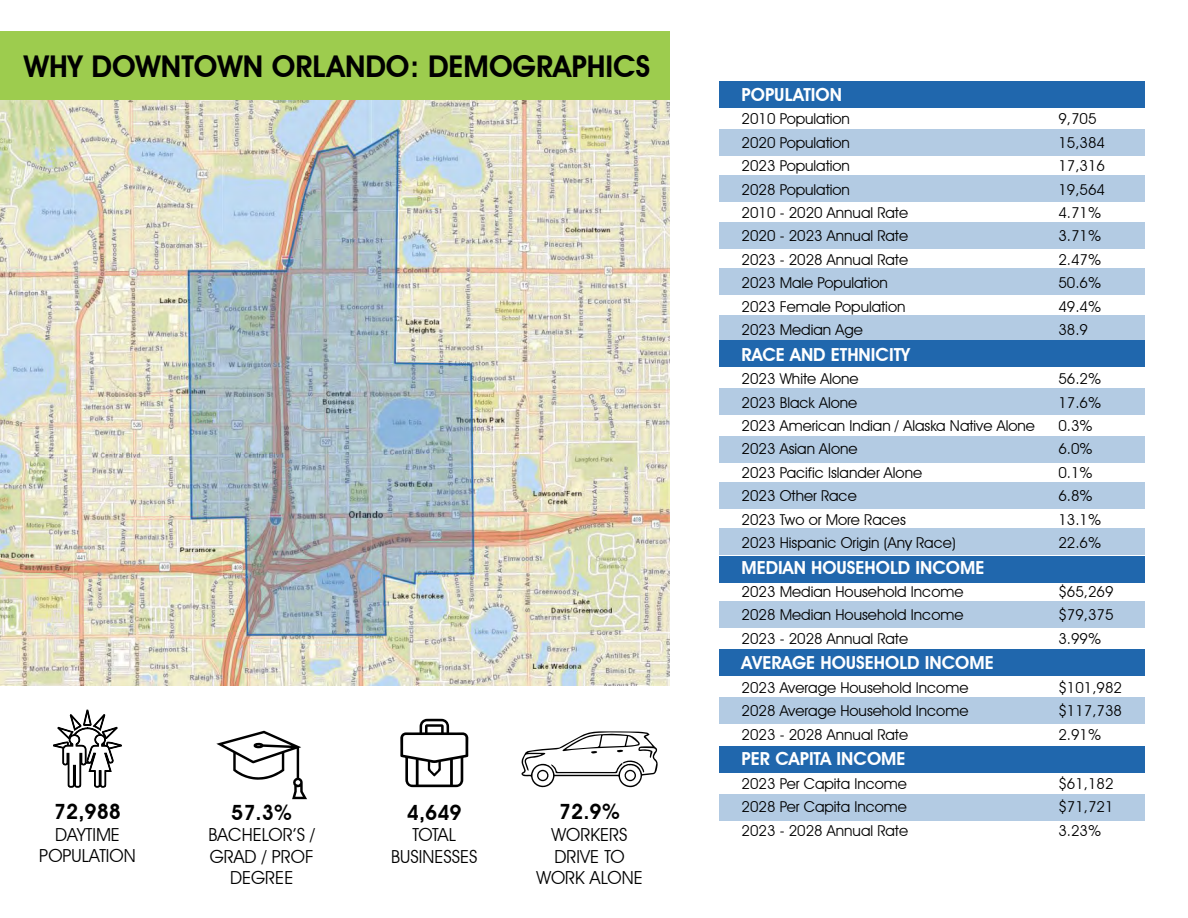
<style>
.page{position:relative;width:1188px;height:918px;background:#fff}
.page>*{position:absolute;margin:0;border:0;box-sizing:border-box;transform-origin:0 0}
.t1{font:600 30px "Avant Garde IT Cby BT";color:#000}
.t2{font:600 21px "Avant Garde IT Cby BT";color:#000}
.t3{font:600 18px "Avant Garde IT Cby BT";color:#fff}
.t4{font:18px/21.6px "Avant Garde IT Cby BT";color:#000;text-align:center}
.t5{font:15px "Avant Garde IT Cby BT";color:#000}
</style>
<div class="page">
<hr style="left:1187px;top:626px;width:1px;height:292px;background:#000">
<img style="left:0;top:101px;width:670px;height:584px">
<div style="left:0;top:32px;width:670px;height:68px;background:#9dcc4e"></div>
<div style="left:719px;top:340px;width:425px;height:27px;background:#2067ad"></div>
<div style="left:719px;top:81px;width:425px;height:26px;background:#2067ad"></div>
<div style="left:719px;top:556px;width:425px;height:26px;background:#2067ad"></div>
<div style="left:719px;top:746px;width:425px;height:26px;background:#2067ad"></div>
<div style="left:719px;top:649px;width:425px;height:27px;background:#2067ad"></div>
<div style="left:719px;top:129px;width:425px;height:26px;background:#b3cbe3"></div>
<div style="left:719px;top:176px;width:425px;height:26px;background:#b3cbe3"></div>
<div style="left:719px;top:222px;width:425px;height:27px;background:#b3cbe3"></div>
<div style="left:719px;top:269px;width:425px;height:26px;background:#b3cbe3"></div>
<div style="left:719px;top:315px;width:425px;height:27px;background:#b3cbe3"></div>
<div style="left:719px;top:389px;width:425px;height:26px;background:#b3cbe3"></div>
<div style="left:719px;top:437px;width:425px;height:26px;background:#b3cbe3"></div>
<div style="left:719px;top:482px;width:425px;height:26px;background:#b3cbe3"></div>
<div style="left:719px;top:528px;width:425px;height:27px;background:#b3cbe3"></div>
<div style="left:719px;top:601px;width:425px;height:27px;background:#b3cbe3"></div>
<div style="left:719px;top:698px;width:425px;height:26px;background:#b3cbe3"></div>
<div style="left:719px;top:794px;width:425px;height:27px;background:#b3cbe3"></div>
<svg style="left:400px;top:719px;width:68px;height:68px"></svg>
<svg style="left:521px;top:731px;width:137px;height:57px"></svg>
<svg style="left:216px;top:731px;width:91px;height:68px"></svg>
<svg style="left:53px;top:709px;width:69px;height:78px"></svg>
<h1 class="t1" style="left:24px;top:48px;width:628px">WHY DOWNTOWN ORLANDO: DEMOGRAPHICS</h1>
<h2 class="t2" style="left:54px;top:799px;width:69px">72,988</h2>
<p class="t4" style="left:39px;top:823px;width:98px">DAYTIME<br>POPULATION</p>
<h2 class="t2" style="left:231px;top:799px;width:63px">57.3%</h2>
<p class="t4" style="left:208px;top:824px;width:108px">BACHELOR’S /<br>GRAD / PROF<br>DEGREE</p>
<h2 class="t2" style="left:407px;top:799px;width:56px">4,649</h2>
<p class="t4" style="left:391px;top:824px;width:88px">TOTAL<br>BUSINESSES</p>
<h2 class="t2" style="left:559px;top:799px;width:63px">72.9%</h2>
<p class="t4" style="left:536px;top:824px;width:108px">WORKERS<br>DRIVE TO<br>WORK ALONE</p>
<p class="t3" style="left:742px;top:84px;width:102px">POPULATION</p>
<p class="t5" style="left:742px;top:110px;width:110px">2010 Population</p>
<p class="t5" style="left:1058px;top:110px;width:40px">9,705</p>
<p class="t5" style="left:742px;top:133px;width:110px">2020 Population</p>
<p class="t5" style="left:1058px;top:133px;width:48px">15,384</p>
<p class="t5" style="left:742px;top:157px;width:110px">2023 Population</p>
<p class="t5" style="left:1058px;top:157px;width:48px">17,316</p>
<p class="t5" style="left:742px;top:180px;width:110px">2028 Population</p>
<p class="t5" style="left:1058px;top:180px;width:48px">19,564</p>
<p class="t5" style="left:742px;top:204px;width:168px">2010 - 2020 Annual Rate</p>
<p class="t5" style="left:1058px;top:204px;width:44px">4.71%</p>
<p class="t5" style="left:742px;top:227px;width:168px">2020 - 2023 Annual Rate</p>
<p class="t5" style="left:1058px;top:227px;width:44px">3.71%</p>
<p class="t5" style="left:742px;top:250px;width:168px">2023 - 2028 Annual Rate</p>
<p class="t5" style="left:1058px;top:250px;width:44px">2.47%</p>
<p class="t5" style="left:742px;top:274px;width:148px">2023 Male Population</p>
<p class="t5" style="left:1058px;top:274px;width:44px">50.6%</p>
<p class="t5" style="left:742px;top:297px;width:165px">2023 Female Population</p>
<p class="t5" style="left:1058px;top:297px;width:44px">49.4%</p>
<p class="t5" style="left:742px;top:321px;width:123px">2023 Median Age</p>
<p class="t5" style="left:1058px;top:321px;width:31px">38.9</p>
<p class="t3" style="left:742px;top:344px;width:170px">RACE AND ETHNICITY</p>
<p class="t5" style="left:742px;top:370px;width:119px">2023 White Alone</p>
<p class="t5" style="left:1058px;top:370px;width:44px">56.2%</p>
<p class="t5" style="left:742px;top:393px;width:117px">2023 Black Alone</p>
<p class="t5" style="left:1058px;top:393px;width:44px">17.6%</p>
<p class="t5" style="left:742px;top:417px;width:295px">2023 American Indian / Alaska Native Alone</p>
<p class="t5" style="left:1058px;top:417px;width:36px">0.3%</p>
<p class="t5" style="left:742px;top:440px;width:117px">2023 Asian Alone</p>
<p class="t5" style="left:1058px;top:440px;width:36px">6.0%</p>
<p class="t5" style="left:742px;top:463px;width:182px">2023 Pacific Islander Alone</p>
<p class="t5" style="left:1058px;top:463px;width:36px">0.1%</p>
<p class="t5" style="left:742px;top:487px;width:117px">2023 Other Race</p>
<p class="t5" style="left:1058px;top:487px;width:36px">6.8%</p>
<p class="t5" style="left:742px;top:510px;width:166px">2023 Two or More Races</p>
<p class="t5" style="left:1058px;top:510px;width:44px">13.1%</p>
<p class="t5" style="left:742px;top:534px;width:216px">2023 Hispanic Origin (Any Race)</p>
<p class="t5" style="left:1058px;top:534px;width:44px">22.6%</p>
<p class="t3" style="left:742px;top:556px;width:244px">MEDIAN HOUSEHOLD INCOME</p>
<p class="t5" style="left:742px;top:583px;width:223px">2023 Median Household Income</p>
<p class="t5" style="left:1058px;top:583px;width:57px">$65,269</p>
<p class="t5" style="left:742px;top:606px;width:223px">2028 Median Household Income</p>
<p class="t5" style="left:1058px;top:606px;width:57px">$79,375</p>
<p class="t5" style="left:742px;top:629px;width:168px">2023 - 2028 Annual Rate</p>
<p class="t5" style="left:1058px;top:629px;width:44px">3.99%</p>
<p class="t3" style="left:742px;top:652px;width:254px">AVERAGE HOUSEHOLD INCOME</p>
<p class="t5" style="left:742px;top:678px;width:228px">2023 Average Household Income</p>
<p class="t5" style="left:1058px;top:678px;width:65px">$101,982</p>
<p class="t5" style="left:742px;top:702px;width:228px">2028 Average Household Income</p>
<p class="t5" style="left:1058px;top:702px;width:65px">$117,738</p>
<p class="t5" style="left:742px;top:725px;width:168px">2023 - 2028 Annual Rate</p>
<p class="t5" style="left:1058px;top:725px;width:44px">2.91%</p>
<p class="t3" style="left:742px;top:748px;width:165px">PER CAPITA INCOME</p>
<p class="t5" style="left:742px;top:774px;width:167px">2023 Per Capita Income</p>
<p class="t5" style="left:1058px;top:774px;width:57px">$61,182</p>
<p class="t5" style="left:742px;top:798px;width:167px">2028 Per Capita Income</p>
<p class="t5" style="left:1058px;top:798px;width:57px">$71,721</p>
<p class="t5" style="left:742px;top:821px;width:168px">2023 - 2028 Annual Rate</p>
<p class="t5" style="left:1058px;top:821px;width:44px">3.23%</p>
</div>
